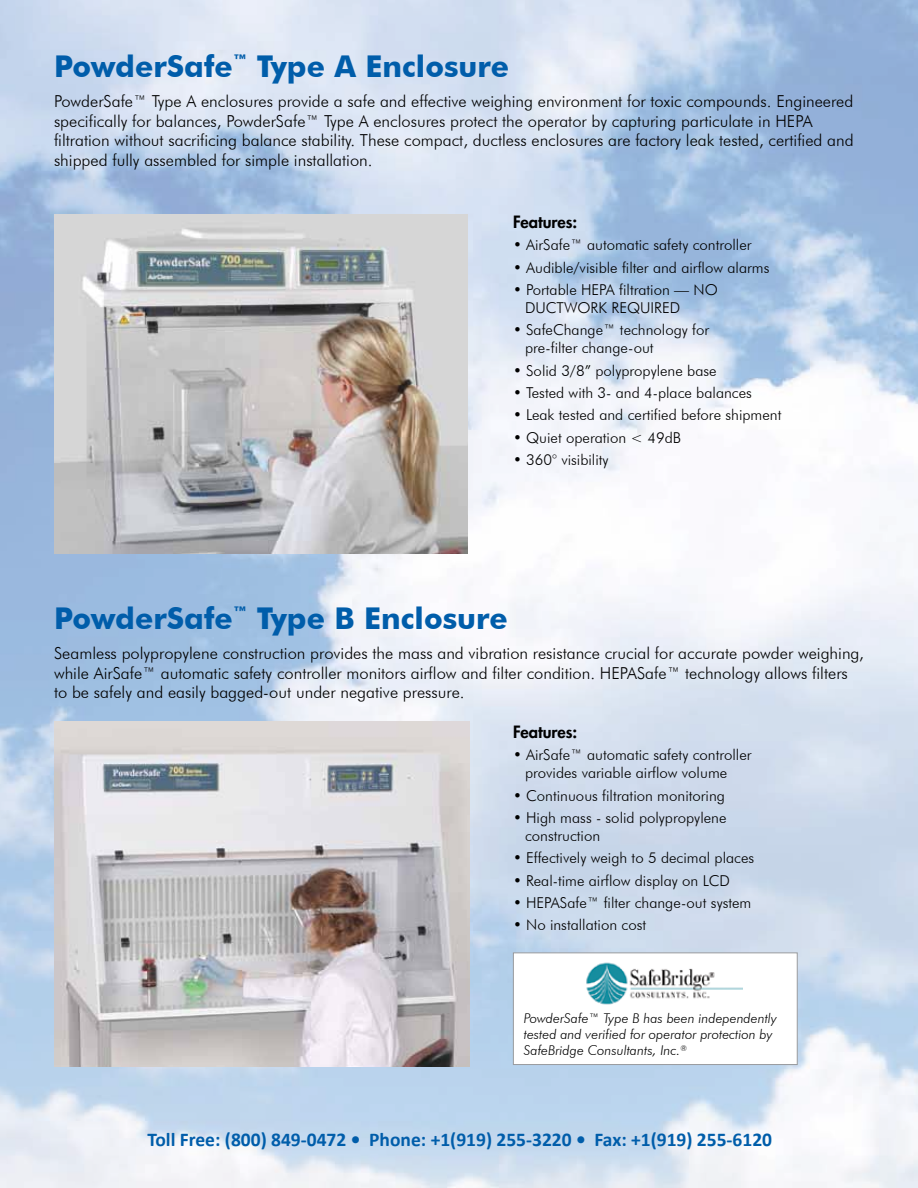
<style>
.page{position:relative;width:918px;height:1188px;background:#fff}
.page>*{position:absolute;margin:0;border:0;box-sizing:border-box;transform-origin:0 0}
.t1{font:700 30px "Futura BT";color:#005daa}
.t2{font:700 19.5px "Calibri";color:#005daa}
.t3{font:300 16.5px/19.8px "Futura BT";color:#000}
.t4{font:800 16.5px "Futura Std";color:#000}
.t5{font:300 15px/18px "Futura BT";color:#000}
.t6{font:italic 300 13.5px/16.2px "Futura BT";color:#000}
</style>
<div class="page">
<img style="left:0;top:0;width:918px;height:1188px">
<img style="left:54px;top:214px;width:413px;height:339px">
<img style="left:54px;top:722px;width:415px;height:344px">
<div style="left:513px;top:952px;width:285px;height:113px;background:#fff;border:1px solid #999b9e"></div>
<img style="left:586px;top:962px;width:156px;height:43px">
<h1 class="t1" style="left:54px;top:48px;width:457px">PowderSafe<sup>™</sup> Type A Enclosure</h1>
<p class="t3" style="left:54px;top:91px;width:801px">PowderSafe™ Type A enclosures provide a safe and effective weighing environment for toxic compounds. Engineered specifically for balances, PowderSafe™ Type A enclosures protect the operator by capturing particulate in HEPA filtration without sacrificing balance stability. These compact, ductless enclosures are factory leak tested, certified and shipped fully assembled for simple installation.</p>
<p class="t4" style="left:513px;top:212px;width:66px">Features:</p>
<p class="t5" style="left:513px;top:236px;width:240px">• AirSafe™ automatic safety controller</p>
<p class="t5" style="left:513px;top:258px;width:258px">• Audible/visible filter and airflow alarms</p>
<p class="t5" style="left:525px;top:281px;width:194px;text-indent:-12px">• Portable HEPA filtration — NO<br>DUCTWORK REQUIRED</p>
<p class="t5" style="left:525px;top:321px;width:186px;text-indent:-12px">• SafeChange™ technology for pre-filter change-out</p>
<p class="t5" style="left:513px;top:361px;width:205px">• Solid 3/8” polypropylene base</p>
<p class="t5" style="left:513px;top:384px;width:240px">• Tested with 3- and 4-place balances</p>
<p class="t5" style="left:513px;top:406px;width:270px">• Leak tested and certified before shipment</p>
<p class="t5" style="left:513px;top:428px;width:170px">• Quiet operation &lt; 49dB</p>
<p class="t5" style="left:513px;top:451px;width:97px">• 360° visibility</p>
<h1 class="t1" style="left:54px;top:600px;width:455px">PowderSafe<sup>™</sup> Type B Enclosure</h1>
<p class="t3" style="left:54px;top:643px;width:811px">Seamless polypropylene construction provides the mass and vibration resistance crucial for accurate powder weighing, while AirSafe™ automatic safety controller monitors airflow and filter condition. HEPASafe™ technology allows filters to be safely and easily bagged-out under negative pressure.</p>
<p class="t4" style="left:513px;top:722px;width:66px">Features:</p>
<p class="t5" style="left:525px;top:746px;width:228px;text-indent:-12px">• AirSafe™ automatic safety controller provides variable airflow volume</p>
<p class="t5" style="left:513px;top:786px;width:213px">• Continuous filtration monitoring</p>
<p class="t5" style="left:525px;top:809px;width:203px;text-indent:-12px">• High mass - solid polypropylene construction</p>
<p class="t5" style="left:513px;top:849px;width:243px">• Effectively weigh to 5 decimal places</p>
<p class="t5" style="left:513px;top:871px;width:219px">• Real-time airflow display on LCD</p>
<p class="t5" style="left:513px;top:894px;width:240px">• HEPASafe™ filter change-out system</p>
<p class="t5" style="left:513px;top:916px;width:135px">• No installation cost</p>
<p class="t6" style="left:524px;top:1010px;width:255px">PowderSafe™ Type B has been independently tested and verified for operator protection by<br>SafeBridge Consultants, Inc.<sup>®</sup></p>
<p class="t2" style="left:147px;top:1127px;width:626px">Toll Free: (800) 849-0472 • Phone: +1(919) 255-3220 • Fax: +1(919) 255-6120</p>
</div>
